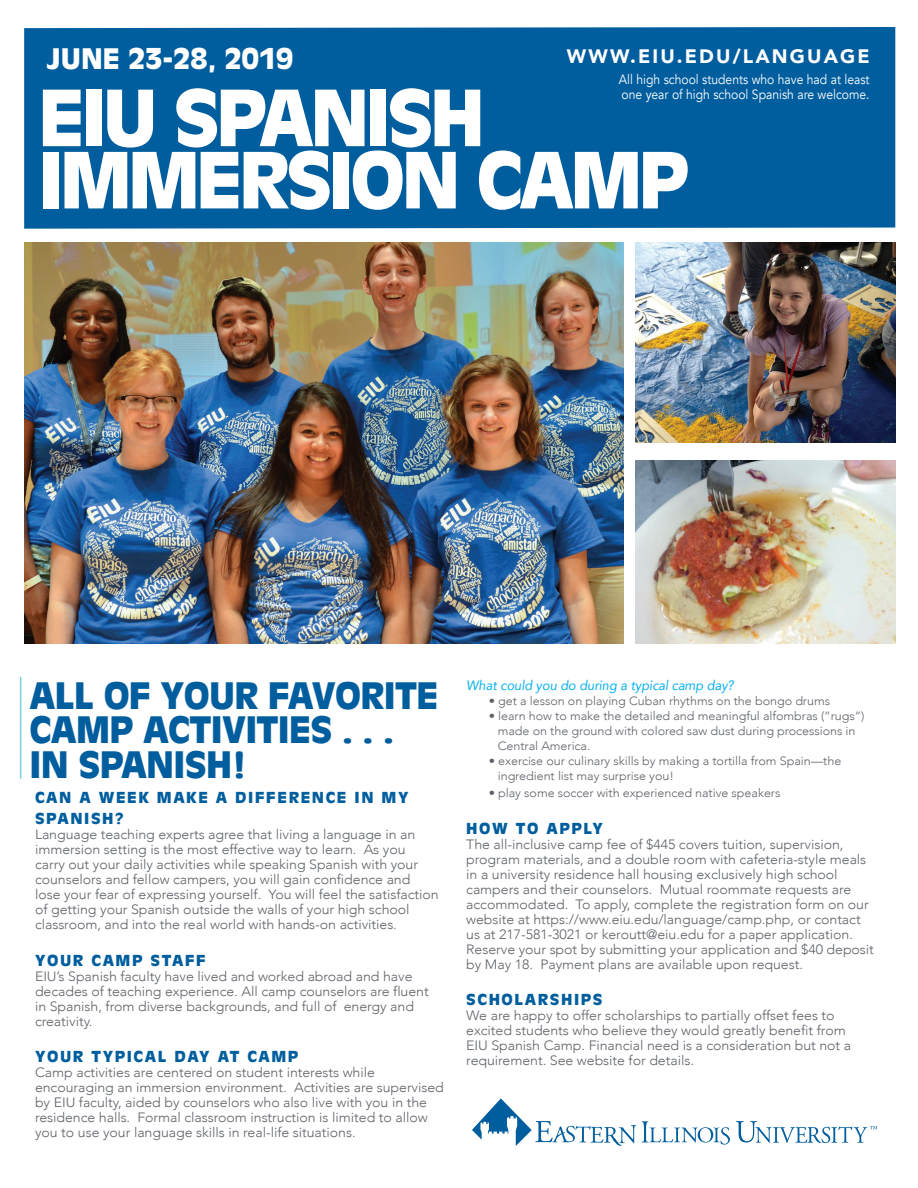
<style>
.page{position:relative;width:918px;height:1188px;background:#fff}
.page>*{position:absolute;margin:0;border:0;box-sizing:border-box;transform-origin:0 0}
.t1{font:900 76.2px/62.2px "Antique Olive Std";letter-spacing:-.05em;color:#fff}
.t2{font:900 36px/34.5px "Antique Olive Std";letter-spacing:-.02em;color:#005e9e}
.t3{font:900 27.9px "Antique Olive Std";color:#fff}
.t4{font:900 19.5px "Avenir";letter-spacing:.11em;color:#fff}
.t5{font:900 15px/21px "Antique Olive Std";letter-spacing:.1em;color:#005e9e;scale:1.05 1}
.t6{font:300 13.5px/15px "Avenir";letter-spacing:-.005em;color:#5f6369;scale:1.05 1}
.t7{font:13.5px/15px "Avenir";color:#fff;scale:.9 1}
.t8{font:italic 13.5px "Avenir";color:#00aeef;scale:.95 1}
.t9{font:300 12px/15px "Avenir";letter-spacing:-.005em;color:#5f6369;scale:1.05 1}
</style>
<div class="page">
<div style="left:24px;top:27px;width:871px;height:202px;background:#005e9e"></div>
<svg style="left:642px;top:1121px;width:88px;height:24px"></svg>
<svg style="left:736px;top:1121px;width:141px;height:22px"></svg>
<svg style="left:472px;top:1098px;width:164px;height:48px"></svg>
<hr style="left:20px;top:677px;width:1px;height:102px;background:#78d0e4">
<img style="left:24px;top:242px;width:599px;height:402px">
<img style="left:636px;top:460px;width:259px;height:184px">
<img style="left:636px;top:242px;width:259px;height:201px">
<h3 class="t3" style="left:47px;top:43px;width:248px">JUNE 23-28, 2019</h3>
<h3 class="t4" style="left:567px;top:40px;width:304px">WWW.EIU.EDU/LANGUAGE</h3>
<h1 class="t1" style="left:38px;top:88px;width:652px">EIU SPANISH<br>IMMERSION CAMP</h1>
<p class="t7" style="left:619px;top:73px;width:280px">All high school students who have had at least one year of high school Spanish are welcome.</p>
<h2 class="t2" style="left:30px;top:679px;width:410px">ALL OF YOUR FAVORITE<br>CAMP ACTIVITIES . . .<br>IN SPANISH!</h2>
<p class="t5" style="left:35px;top:787px;width:357px">CAN A WEEK MAKE A DIFFERENCE IN MY<br>SPANISH?</p>
<p class="t6" style="left:35px;top:827px;width:386px">Language teaching experts agree that living a language in an immersion setting is the most effective way to learn. As you carry out your daily activities while speaking Spanish with your counselors and fellow campers, you will gain confidence and lose your fear of expressing yourself. You will feel the satisfaction of getting your Spanish outside the walls of your high school classroom, and into the real world with hands-on activities.</p>
<p class="t5" style="left:35px;top:951px;width:164px">YOUR CAMP STAFF</p>
<p class="t6" style="left:35px;top:969px;width:377px">EIU’s Spanish faculty have lived and worked abroad and have decades of teaching experience. All camp counselors are fluent in Spanish, from diverse backgrounds, and full of energy and creativity.</p>
<p class="t5" style="left:35px;top:1047px;width:252px">YOUR TYPICAL DAY AT CAMP</p>
<p class="t6" style="left:35px;top:1065px;width:391px">Camp activities are centered on student interests while encouraging an immersion environment. Activities are supervised by EIU faculty, aided by counselors who also live with you in the residence halls. Formal classroom instruction is limited to allow you to use your language skills in real-life situations.</p>
<p class="t8" style="left:466px;top:677px;width:283px">What could you do during a typical camp day?</p>
<p class="t9" style="left:489px;top:694px;width:327px">• get a lesson on playing Cuban rhythms on the bongo drums</p>
<p class="t9" style="left:498px;top:709px;width:351px;text-indent:-9px">• learn how to make the detailed and meaningful alfombras (“rugs”) made on the ground with colored saw dust during processions in<br>Central America.</p>
<p class="t9" style="left:498px;top:754px;width:329px;text-indent:-9px">• exercise our culinary skills by making a tortilla from Spain—the ingredient list may surprise you!</p>
<p class="t9" style="left:489px;top:785px;width:279px">• play some soccer with experienced native speakers</p>
<p class="t5" style="left:466px;top:818px;width:132px">HOW TO APPLY</p>
<p class="t6" style="left:466px;top:837px;width:390px">The all-inclusive camp fee of $445 covers tuition, supervision, program materials, and a double room with cafeteria-style meals in a university residence hall housing exclusively high school campers and their counselors. Mutual roommate requests are accommodated. To apply, complete the registration form on our website at https://www.eiu.edu/language/camp.php, or contact us at 217-581-3021 or keroutt@eiu.edu for a paper application.<br>Reserve your spot by submitting your application and $40 deposit by May 18. Payment plans are available upon request.</p>
<p class="t5" style="left:466px;top:989px;width:131px">SCHOLARSHIPS</p>
<p class="t6" style="left:466px;top:1008px;width:368px">We are happy to offer scholarships to partially offset fees to excited students who believe they would greatly benefit from EIU Spanish Camp. Financial need is a consideration but not a requirement. See website for details.</p>
</div>
